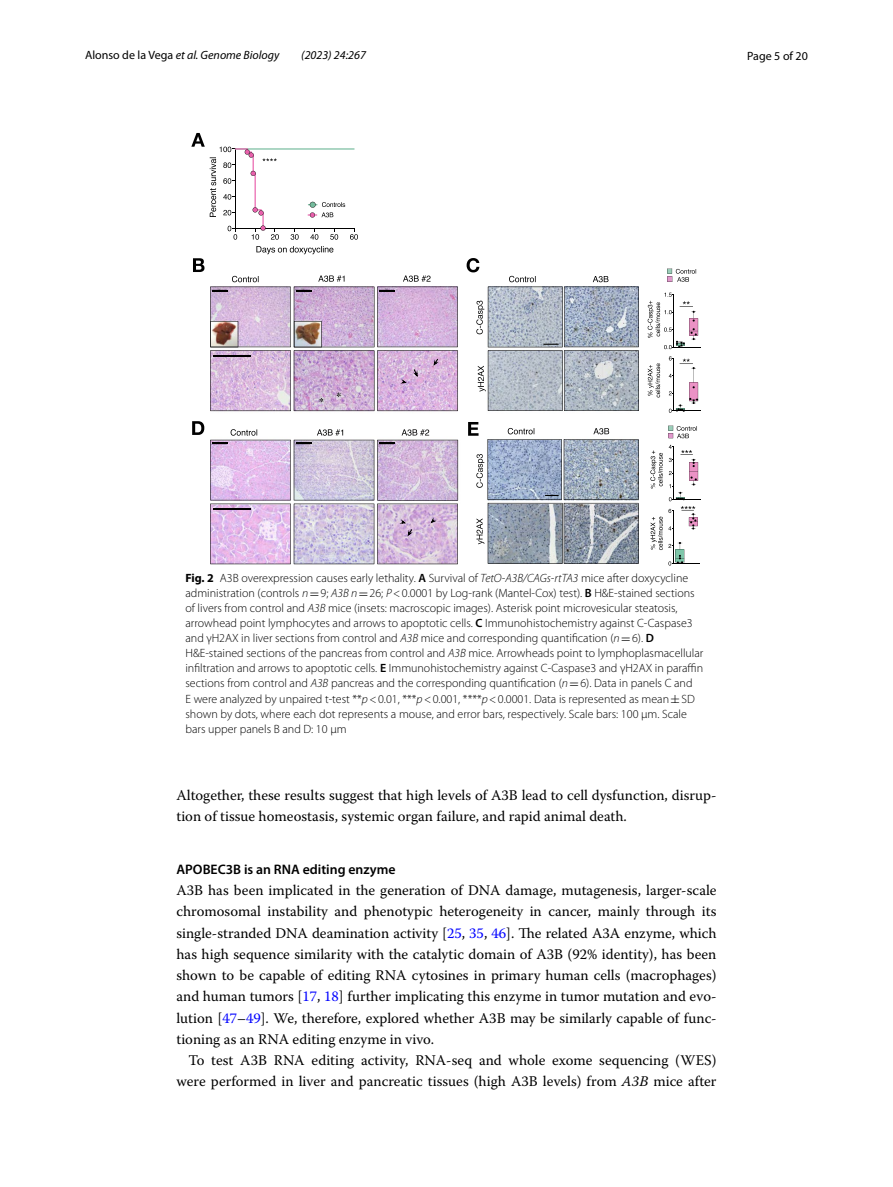
<style>
.page{position:relative;width:893px;height:1187px;background:#fff}
.page>*{position:absolute;margin:0;border:0;box-sizing:border-box;transform-origin:0 0}
.t1{font:14.7px/21.1px "Warnock Pro";color:#000}
.t2{font:600 13.8px "Myriad Pro";color:#000}
.t3{font:300 12px/15px "Myriad Pro";color:#000}
.t4{font:italic 12px "Myriad Pro";color:#000}
.t5{font:12px "Myriad Pro";color:#000}
.s1{font-style:normal}
.s2{font-weight:700}
.s3{font-weight:600}
.s4{font-style:italic}
.s5{font-family:"MTSY";font-weight:400}
.s6{color:#00f}
</style>
<div class="page">
<svg style="left:668px;top:425px;width:29px;height:13px"></svg>
<hr style="left:235px;top:228px;width:119px;height:1px;background:#000">
<svg style="left:291px;top:229px;width:8px;height:11px"></svg>
<svg style="left:310px;top:229px;width:8px;height:11px"></svg>
<svg style="left:330px;top:229px;width:8px;height:11px"></svg>
<svg style="left:350px;top:228px;width:8px;height:12px"></svg>
<hr style="left:235px;top:148px;width:120px;height:1px;background:#75bb9d">
<svg style="left:256px;top:246px;width:77px;height:8px"></svg>
<svg style="left:308px;top:202px;width:37px;height:15px"></svg>
<svg style="left:191px;top:133px;width:88px;height:107px"></svg>
<svg style="left:648px;top:363px;width:12px;height:34px"></svg>
<svg style="left:667px;top:268px;width:29px;height:14px"></svg>
<svg style="left:192px;top:421px;width:12px;height:14px"></svg>
<svg style="left:468px;top:422px;width:171px;height:141px"></svg>
<svg style="left:193px;top:258px;width:11px;height:14px"></svg>
<svg style="left:467px;top:258px;width:172px;height:153px"></svg>
<svg style="left:210px;top:275px;width:248px;height:136px;background:#c9afcd"></svg>
<svg style="left:210px;top:429px;width:248px;height:135px;background:#d1bdda"></svg>
<svg style="left:650px;top:445px;width:50px;height:120px"></svg>
<svg style="left:669px;top:356px;width:31px;height:57px"></svg>
<svg style="left:648px;top:292px;width:52px;height:58px"></svg>
<hr style="left:213px;top:508px;width:38px;height:2px;background:#000">
<p class="t4" style="left:85px;top:48px;width:196px"><span class="s1">Alonso de la Vega</span> et al. Genome Biology</p>
<p class="t4" style="left:301px;top:48px;width:66px">(2023) 24:267</p>
<p class="t5" style="left:747px;top:48px;width:62px">Page 5 of 20</p>
<p class="t3" style="left:185px;top:571px;width:519px"><span class="s2">Fig. 2</span> A3B overexpression causes early lethality. <span class="s3">A</span> Survival of <span class="s4">TetO-A3B/CAGs-rtTA3</span> mice after doxycycline administration (controls <span class="s4">n</span><span class="s5">=</span>9; <span class="s4">A3B n</span><span class="s5">=</span>26; <span class="s4">P</span>&lt;0.0001 by Log-rank (Mantel-Cox) test). <span class="s3">B</span> H&amp;E-stained sections of livers from control and <span class="s4">A3B</span> mice (insets: macroscopic images). Asterisk point microvesicular steatosis, arrowhead point lymphocytes and arrows to apoptotic cells. <span class="s3">C</span> Immunohistochemistry against C-Caspase3 and γH2AX in liver sections from control and <span class="s4">A3B</span> mice and corresponding quantification (<span class="s4">n</span><span class="s5">=</span>6). <span class="s3">D </span>H&amp;E-stained sections of the pancreas from control and <span class="s4">A3B</span> mice. Arrowheads point to lymphoplasmacellular infiltration and arrows to apoptotic cells. <span class="s3">E</span> Immunohistochemistry against C-Caspase3 and γH2AX in paraffin sections from control and <span class="s4">A3B</span> pancreas and the corresponding quantification (<span class="s4">n</span><span class="s5">=</span>6). Data in panels C and<br>E were analyzed by unpaired t-test **<span class="s4">p</span>&lt;0.01, ***<span class="s4">p</span>&lt;0.001, ****<span class="s4">p</span>&lt;0.0001. Data is represented as mean<span class="s5">±</span>SD shown by dots, where each dot represents a mouse, and error bars, respectively. Scale bars: 100 μm. Scale bars upper panels B and D: 10 μm</p>
<p class="t1" style="left:176px;top:784px;width:542px">Altogether, these results suggest that high levels of A3B lead to cell dysfunction, disrup&shy;tion of tissue homeostasis, systemic organ failure, and rapid animal death.</p>
<p class="t2" style="left:176px;top:860px;width:221px">APOBEC3B is an RNA editing enzyme</p>
<p class="t1" style="left:176px;top:879px;width:542px;text-align:justify">A3B has been implicated in the generation of DNA damage, mutagenesis, larger-scale chromosomal instability and phenotypic heterogeneity in cancer, mainly through its single-stranded DNA deamination activity [<span class="s6">25</span>, <span class="s6">35</span>, <span class="s6">46</span>]. The related A3A enzyme, which has high sequence similarity with the catalytic domain of A3B (92% identity), has been shown to be capable of editing RNA cytosines in primary human cells (macrophages) and human tumors [<span class="s6">17</span>, <span class="s6">18</span>] further implicating this enzyme in tumor mutation and evo&shy;lution [<span class="s6">47</span>–<span class="s6">49</span>]. We, therefore, explored whether A3B may be similarly capable of func&shy;tioning as an RNA editing enzyme in vivo.</p>
<p class="t1" style="left:176px;top:1049px;width:541px;text-align:right">To test A3B RNA editing activity, RNA-seq and whole exome sequencing (WES) were performed in liver and pancreatic tissues (high A3B levels) from <span class="s4">A3B</span> mice after</p>
</div>
